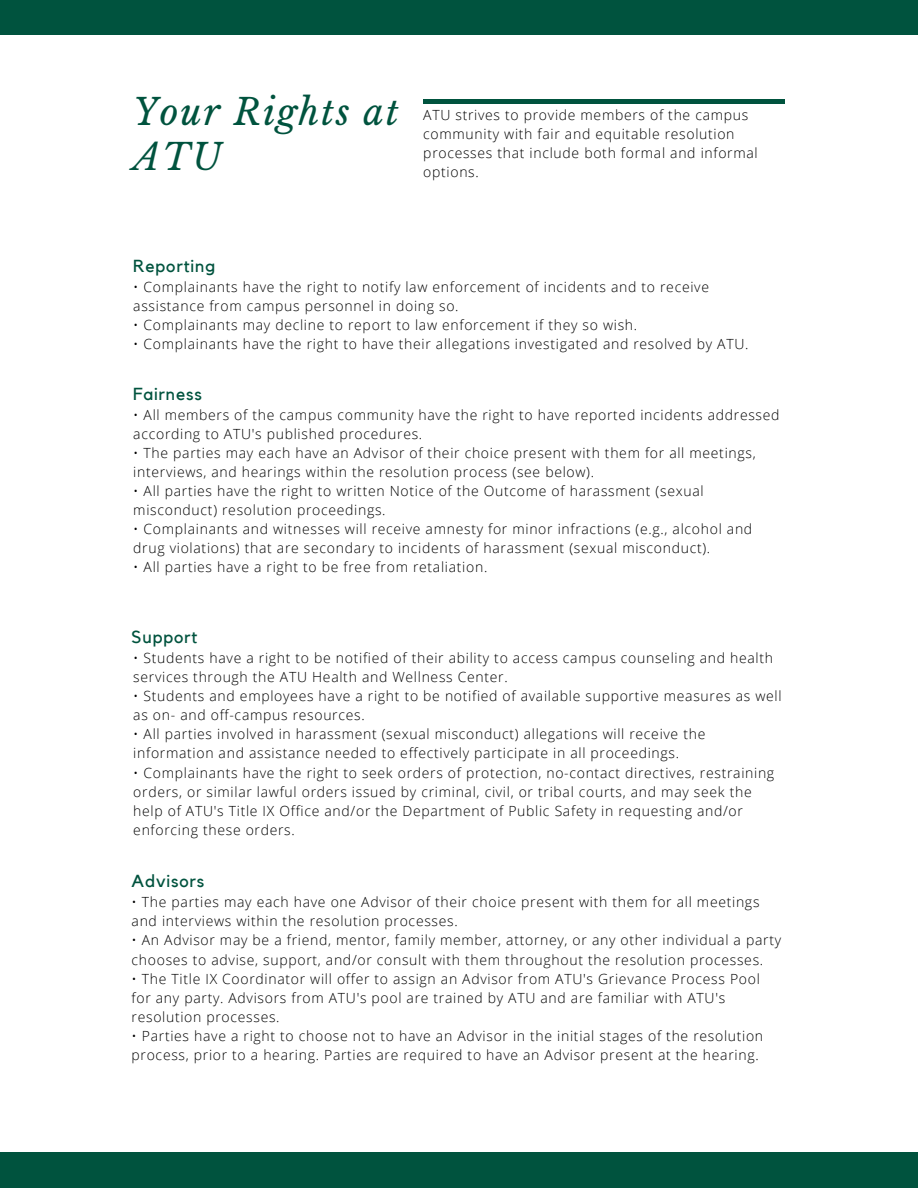
<style>
.page{position:relative;width:918px;height:1188px;background:#fff}
.page>*{position:absolute;margin:0;border:0;box-sizing:border-box;transform-origin:0 0}
.t1{font:italic 36px/44.4px "Libre Baskerville";letter-spacing:.05em;color:#00533e}
.t2{font:17.4px "Kollektif";letter-spacing:.05em;color:#00533e}
.t3{font:300 13.95px/19px "Open Sans";letter-spacing:.05em;color:#000}
</style>
<div class="page">
<div style="left:0;top:0;width:918px;height:35px;background:#00533e"></div>
<div style="left:0;top:1153px;width:918px;height:35px;background:#00533e"></div>
<hr style="left:423px;top:100px;width:361px;height:3px;background:#00533e">
<p class="t1" style="left:133px;top:91px;width:267px">Your Rights at<br>ATU</p>
<p class="t3" style="left:423px;top:105px;width:336px">ATU strives to provide members of the campus community with fair and equitable resolution processes that include both formal and informal options.</p>
<h1 class="t2" style="left:133px;top:258px;width:84px">Reporting</h1>
<p class="t3" style="left:133px;top:277px;width:577px">• Complainants have the right to notify law enforcement of incidents and to receive assistance from campus personnel in doing so.</p>
<p class="t3" style="left:133px;top:315px;width:505px">• Complainants may decline to report to law enforcement if they so wish.</p>
<p class="t3" style="left:133px;top:334px;width:617px">• Complainants have the right to have their allegations investigated and resolved by ATU.</p>
<p class="t2" style="left:133px;top:385px;width:70px">Fairness</p>
<p class="t3" style="left:133px;top:405px;width:648px">• All members of the campus community have the right to have reported incidents addressed according to ATU's published procedures.</p>
<p class="t3" style="left:133px;top:443px;width:624px">• The parties may each have an Advisor of their choice present with them for all meetings, interviews, and hearings within the resolution process (see below).</p>
<p class="t3" style="left:133px;top:481px;width:572px">• All parties have the right to written Notice of the Outcome of harassment (sexual misconduct) resolution proceedings.</p>
<p class="t3" style="left:133px;top:519px;width:621px">• Complainants and witnesses will receive amnesty for minor infractions (e.g., alcohol and drug violations) that are secondary to incidents of harassment (sexual misconduct).</p>
<p class="t3" style="left:133px;top:557px;width:356px">• All parties have a right to be free from retaliation.</p>
<p class="t2" style="left:132px;top:629px;width:67px">Support</p>
<p class="t3" style="left:133px;top:648px;width:641px">• Students have a right to be notified of their ability to access campus counseling and health services through the ATU Health and Wellness Center.</p>
<p class="t3" style="left:133px;top:686px;width:650px">• Students and employees have a right to be notified of available supportive measures as well as on- and off-campus resources.</p>
<p class="t3" style="left:133px;top:725px;width:574px">• All parties involved in harassment (sexual misconduct) allegations will receive the information and assistance needed to effectively participate in all proceedings.</p>
<p class="t3" style="left:133px;top:763px;width:642px">• Complainants have the right to seek orders of protection, no-contact directives, restraining orders, or similar lawful orders issued by criminal, civil, or tribal courts, and may seek the help of ATU's Title IX Office and/or the Department of Public Safety in requesting and/or enforcing these orders.</p>
<p class="t2" style="left:132px;top:873px;width:74px">Advisors</p>
<p class="t3" style="left:132px;top:892px;width:629px">• The parties may each have one Advisor of their choice present with them for all meetings and interviews within the resolution processes.</p>
<p class="t3" style="left:132px;top:931px;width:651px">• An Advisor may be a friend, mentor, family member, attorney, or any other individual a party chooses to advise, support, and/or consult with them throughout the resolution processes.</p>
<p class="t3" style="left:132px;top:969px;width:630px">• The Title IX Coordinator will offer to assign an Advisor from ATU's Grievance Process Pool for any party. Advisors from ATU's pool are trained by ATU and are familiar with ATU's resolution processes.</p>
<p class="t3" style="left:132px;top:1026px;width:633px">• Parties have a right to choose not to have an Advisor in the initial stages of the resolution process, prior to a hearing. Parties are required to have an Advisor present at the hearing.</p>
</div>
